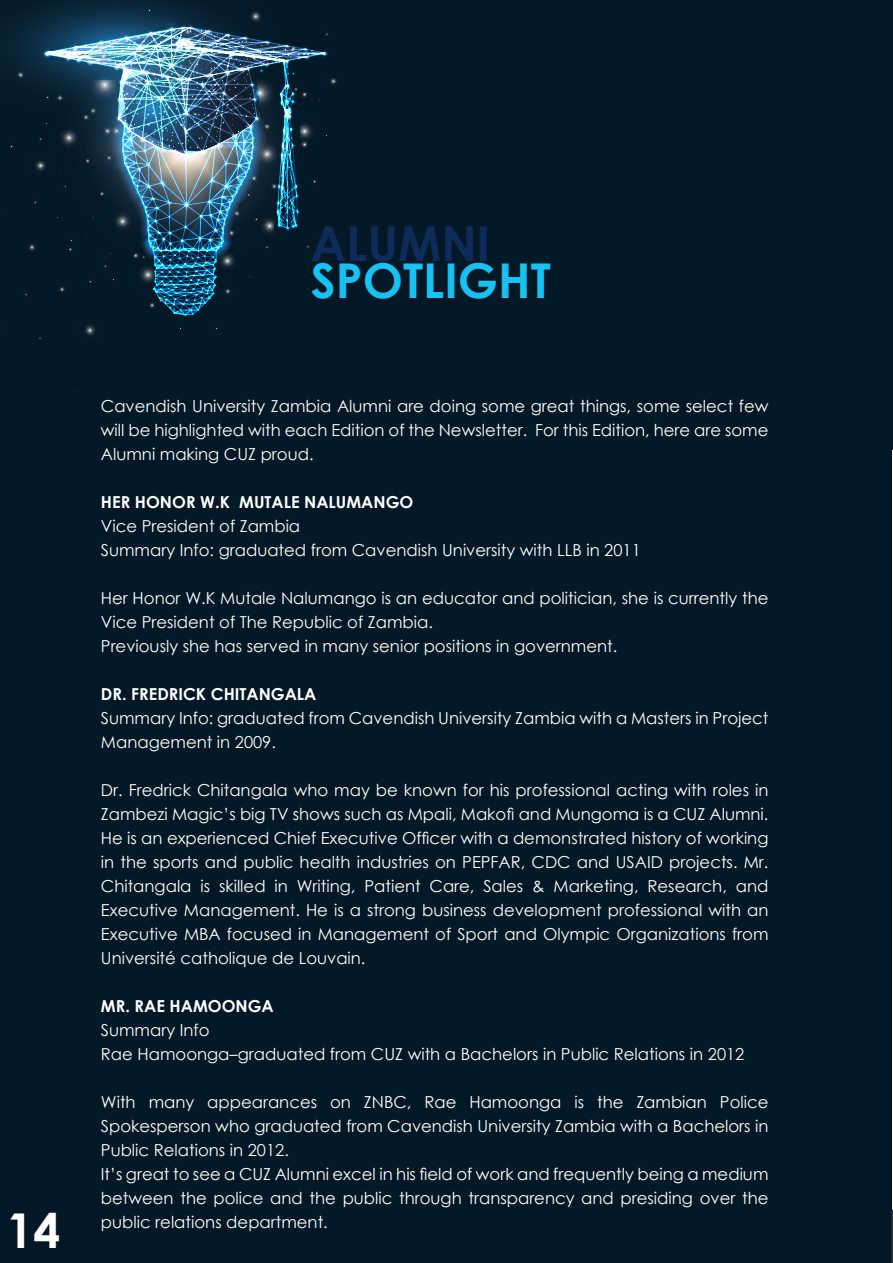
<style>
.page{position:relative;width:893px;height:1263px;background:#fff}
.page>*{position:absolute;margin:0;border:0;box-sizing:border-box;transform-origin:0 0}
.t1{font:700 48px "Century Gothic";color:#17c2f2}
.t2{font:700 48px "Century Gothic";color:#0e2c59}
.t3{font:700 48px "Century Gothic";color:#fff}
.t4{font:16.5px/24px "Century Gothic";color:#fff;text-align:justify}
.t5{font:700 16.5px "Century Gothic";color:#fff}
</style>
<div class="page">
<div style="left:0;top:1px;width:892px;height:1262px;background:#031826"></div>
<img style="left:1px;top:1px;width:336px;height:339px">
<svg style="left:892px;top:1210px;width:1px;height:53px"></svg>
<div style="left:855px;top:0;width:38px;height:450px;background:#021826"></div>
<p class="t3" style="left:7px;top:1194px;width:55px">14</p>
<p class="t2" style="left:311px;top:207px;width:181px">ALUMNI</p>
<p class="t1" style="left:311px;top:244px;width:241px">SPOTLIGHT</p>
<p class="t4" style="left:101px;top:394px;width:669px">Cavendish University Zambia Alumni are doing some great things, some select few will be highlighted with each Edition of the Newsletter. For this Edition, here are some Alumni making CUZ proud.</p>
<p class="t5" style="left:101px;top:490px;width:314px">HER HONOR W.K MUTALE NALUMANGO</p>
<p class="t4" style="left:101px;top:514px;width:201px">Vice President of Zambia</p>
<p class="t4" style="left:101px;top:538px;width:541px">Summary Info: graduated from Cavendish University with LLB in 2011</p>
<p class="t4" style="left:101px;top:586px;width:669px">Her Honor W.K Mutale Nalumango is an educator and politician, she is currently the<br>Vice President of The Republic of Zambia.</p>
<p class="t4" style="left:101px;top:634px;width:518px">Previously she has served in many senior positions in government.</p>
<p class="t5" style="left:101px;top:682px;width:217px">DR. FREDRICK CHITANGALA</p>
<p class="t4" style="left:101px;top:706px;width:669px">Summary Info: graduated from Cavendish University Zambia with a Masters in Project<br>Management in 2009.</p>
<p class="t4" style="left:101px;top:778px;width:669px">Dr. Fredrick Chitangala who may be known for his professional acting with roles in Zambezi Magic’s big TV shows such as Mpali, Makofi and Mungoma is a CUZ Alumni.<br>He is an experienced Chief Executive Officer with a demonstrated history of working in the sports and public health industries on PEPFAR, CDC and USAID projects. Mr.<br>Chitangala is skilled in Writing, Patient Care, Sales &amp; Marketing, Research, and Executive Management. He is a strong business development professional with an Executive MBA focused in Management of Sport and Olympic Organizations from Université catholique de Louvain.</p>
<p class="t5" style="left:101px;top:994px;width:174px">MR. RAE HAMOONGA</p>
<p class="t4" style="left:101px;top:1018px;width:110px">Summary Info</p>
<p class="t4" style="left:101px;top:1042px;width:645px">Rae Hamoonga–graduated from CUZ with a Bachelors in Public Relations in 2012</p>
<p class="t4" style="left:101px;top:1090px;width:669px">With many appearances on ZNBC, Rae Hamoonga is the Zambian Police Spokesperson who graduated from Cavendish University Zambia with a Bachelors in Public Relations in 2012.</p>
<p class="t4" style="left:101px;top:1162px;width:669px">It’s great to see a CUZ Alumni excel in his field of work and frequently being a medium between the police and the public through transparency and presiding over the public relations department.</p>
</div>
